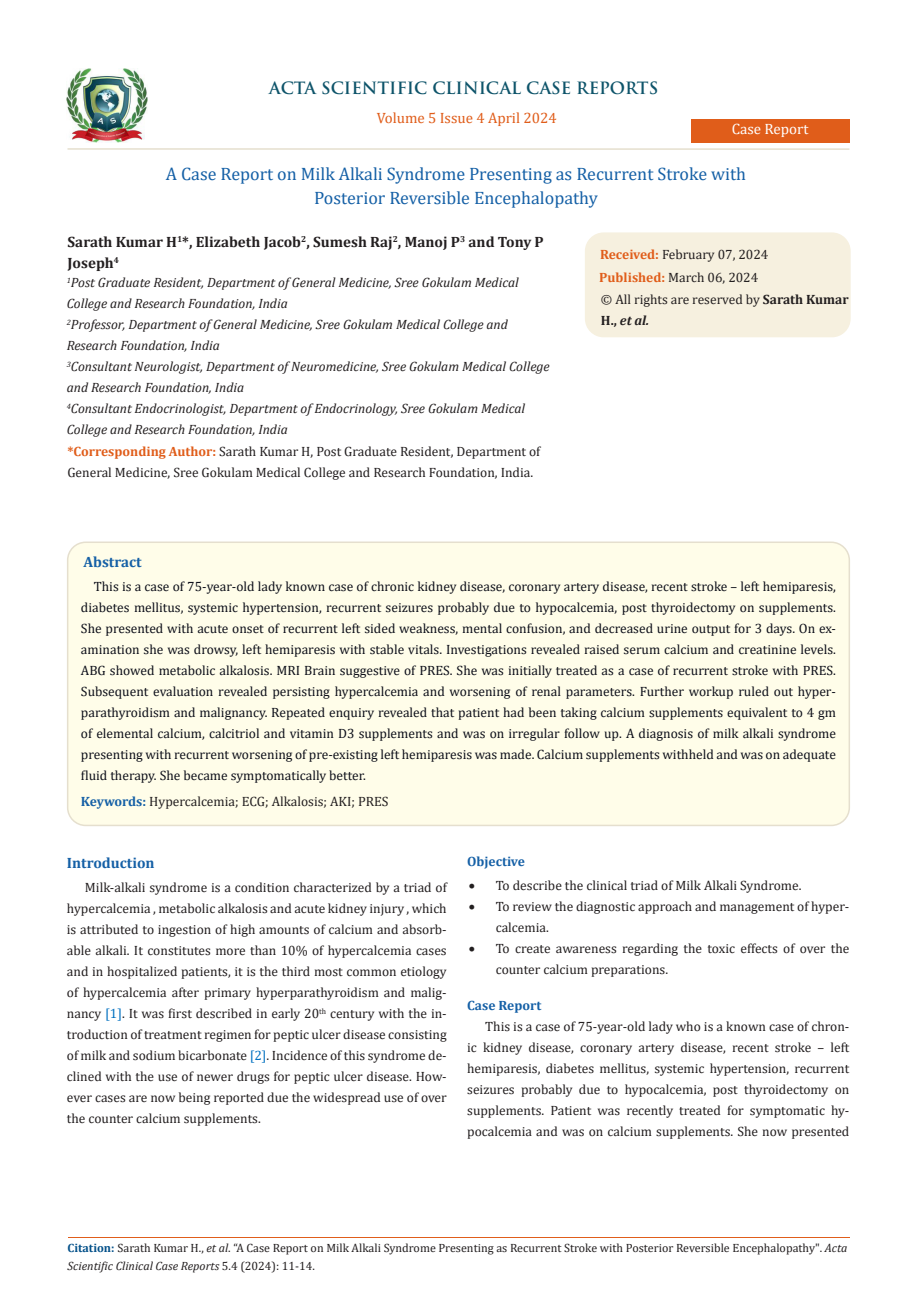
<style>
.page{position:relative;width:917px;height:1314px;background:#fff}
.page>*{position:absolute;margin:0;border:0;box-sizing:border-box;transform-origin:0 0}
.t1{font:18px/24px "Cambria";color:#1560a6;text-align:center}
.t2{font:700 16.5px "Trajan Pro";color:#0e546a}
.t3{font:700 15px/21px "Cambria";color:#231f20}
.t4{font:15px "Cambria";color:#e05d1a}
.List_Paragraph{font:700 15px "Cambria";color:#1560a6}
.t5{font:15px "Cambria";color:#fff}
.No_Spacing{font:13.5px/21px "Cambria";color:#231f20}
.No_Spacing-2{font:13.5px/21px "Cambria";color:#0e101a;text-align:justify}
.t6{font:italic 13.5px/21px "Cambria";color:#231f20}
.t7{font:700 13.5px "Cambria";color:#1560a6}
.t8{font:12px/18px "Cambria";color:#231f20}
.s1{font-weight:700;color:#e05d1a}
.s2{font-weight:700}
.s3{font-weight:700;font-style:italic}
.s4{font-weight:700;color:#1560a6}
.s5{color:#0070c0}
.s6{font-weight:700;color:#035089}
.s7{font-style:italic}
</style>
<div class="page">
<img style="left:67px;top:68px;width:80px;height:74px">
<div style="left:690px;top:119px;width:159px;height:23px;background:#e05d1a"></div>
<div style="left:585px;top:233px;width:264px;height:104px;background:#f6f0df;border-radius:18px"></div>
<div style="left:585px;top:232px;width:265px;height:105px;border:2px solid #f6f0df;border-radius:18px"></div>
<div style="left:68px;top:542px;width:781px;height:283px;background:#fffde9;border-radius:18px"></div>
<div style="left:67px;top:542px;width:783px;height:284px;border:2px solid #e5dfce;border-radius:18px"></div>
<hr style="left:68px;top:1237px;width:781px;height:1px;background:#e05d1a">
<hr style="left:67px;top:148px;width:782px;height:2px;background:#e5dfce">
<p class="t2" style="left:269px;top:77px;width:390px">ACTA SCIENTIFIC CLINICAL CASE REPORTS</p>
<p class="t4" style="left:376px;top:109px;width:182px">Volume 5 Issue 4 April 2024</p>
<p class="t5" style="left:731px;top:120px;width:78px">Case Report</p>
<p class="t1" style="left:166px;top:162px;width:581px">A Case Report on Milk Alkali Syndrome Presenting as Recurrent Stroke with<br>Posterior Reversible Encephalopathy</p>
<p class="t3" style="left:67px;top:231px;width:478px">Sarath Kumar H<sup>1</sup>*, Elizabeth Jacob<sup>2</sup>, Sumesh Raj<sup>2</sup>, Manoj P<sup>3</sup> and Tony P<br>Joseph<sup>4</sup></p>
<p class="t6" style="left:67px;top:272px;width:453px"><sup>1</sup>Post Graduate Resident, Department of General Medicine, Sree Gokulam Medical<br>College and Research Foundation, India</p>
<p class="t6" style="left:67px;top:314px;width:442px"><sup>2</sup>Professor, Department of General Medicine, Sree Gokulam Medical College and<br>Research Foundation, India</p>
<p class="t6" style="left:67px;top:356px;width:484px"><sup>3</sup>Consultant Neurologist, Department of Neuromedicine, Sree Gokulam Medical College and Research Foundation, India</p>
<p class="t6" style="left:67px;top:398px;width:460px"><sup>4</sup>Consultant Endocrinologist, Department of Endocrinology, Sree Gokulam Medical<br>College and Research Foundation, India</p>
<p class="No_Spacing" style="left:67px;top:441px;width:474px"><span class="s1">*Corresponding Author:</span> Sarath Kumar H, Post Graduate Resident, Department of<br>General Medicine, Sree Gokulam Medical College and Research Foundation, India.</p>
<p class="No_Spacing" style="left:600px;top:244px;width:170px"><span class="s1">Received:</span> February 07, 2024</p>
<p class="No_Spacing" style="left:599px;top:267px;width:160px"><span class="s1">Published:</span> March 06, 2024</p>
<p class="No_Spacing" style="left:601px;top:289px;width:249px">© All rights are reserved by <span class="s2">Sarath Kumar<br>H.,</span> <span class="s3">et al.</span></p>
<p class="List_Paragraph" style="left:84px;top:551px;width:60px">Abstract</p>
<p class="No_Spacing-2" style="left:81px;top:576px;width:756px;text-indent:13px">This is a case of 75-year-old lady known case of chronic kidney disease, coronary artery disease, recent stroke – left hemiparesis, diabetes mellitus, systemic hypertension, recurrent seizures probably due to hypocalcemia, post thyroidectomy on supplements.<br>She presented with acute onset of recurrent left sided weakness, mental confusion, and decreased urine output for 3 days. On ex&shy;amination she was drowsy, left hemiparesis with stable vitals. Investigations revealed raised serum calcium and creatinine levels.<br>ABG showed metabolic alkalosis. MRI Brain suggestive of PRES. She was initially treated as a case of recurrent stroke with PRES.<br>Subsequent evaluation revealed persisting hypercalcemia and worsening of renal parameters. Further workup ruled out hyper&shy;parathyroidism and malignancy. Repeated enquiry revealed that patient had been taking calcium supplements equivalent to 4 gm of elemental calcium, calcitriol and vitamin D3 supplements and was on irregular follow up. A diagnosis of milk alkali syndrome presenting with recurrent worsening of pre-existing left hemiparesis was made. Calcium supplements withheld and was on adequate fluid therapy. She became symptomatically better.</p>
<p class="No_Spacing" style="left:81px;top:790px;width:309px"><span class="s4">Keywords:</span> Hypercalcemia; ECG; Alkalosis; AKI; PRES</p>
<p class="List_Paragraph" style="left:67px;top:852px;width:89px">Introduction</p>
<p class="No_Spacing" style="left:67px;top:877px;width:381px;text-align:justify;text-indent:18px">Milk-alkali syndrome is a condition characterized by a triad of hypercalcemia , metabolic alkalosis and acute kidney injury , which is attributed to ingestion of high amounts of calcium and absorb&shy;able alkali. It constitutes more than 10% of hypercalcemia cases and in hospitalized patients, it is the third most common etiology of hypercalcemia after primary hyperparathyroidism and malig&shy;nancy <span class="s5">[1]</span>. It was first described in early 20<sup>th</sup> century with the in&shy;troduction of treatment regimen for peptic ulcer disease consisting of milk and sodium bicarbonate <span class="s5">[2]</span>. Incidence of this syndrome de&shy;clined with the use of newer drugs for peptic ulcer disease. How&shy;ever cases are now being reported due the widespread use of over the counter calcium supplements.</p>
<p class="t7" style="left:467px;top:852px;width:59px">Objective</p>
<p class="No_Spacing" style="left:468px;top:875px;width:334px">• To describe the clinical triad of Milk Alkali Syndrome.</p>
<p class="No_Spacing" style="left:495px;top:896px;width:355px;text-indent:-27px">• To review the diagnostic approach and management of hyper&shy;calcemia.</p>
<p class="No_Spacing" style="left:495px;top:938px;width:355px;text-indent:-27px">• To create awareness regarding the toxic effects of over the counter calcium preparations.</p>
<p class="t7" style="left:467px;top:996px;width:76px">Case Report</p>
<p class="No_Spacing" style="left:467px;top:1016px;width:384px;text-align:justify;text-indent:18px">This is a case of 75-year-old lady who is a known case of chron&shy;ic kidney disease, coronary artery disease, recent stroke – left hemiparesis, diabetes mellitus, systemic hypertension, recurrent seizures probably due to hypocalcemia, post thyroidectomy on supplements. Patient was recently treated for symptomatic hy&shy;pocalcemia and was on calcium supplements. She now presented</p>
<p class="t8" style="left:68px;top:1239px;width:781px"><span class="s6">Citation:</span> Sarath Kumar H., <span class="s7">et al</span>. “A Case Report on Milk Alkali Syndrome Presenting as Recurrent Stroke with Posterior Reversible Encephalopathy". <span class="s7">Acta<br>Scientific Clinical Case Reports</span> 5.4 (2024): 11-14.</p>
</div>
